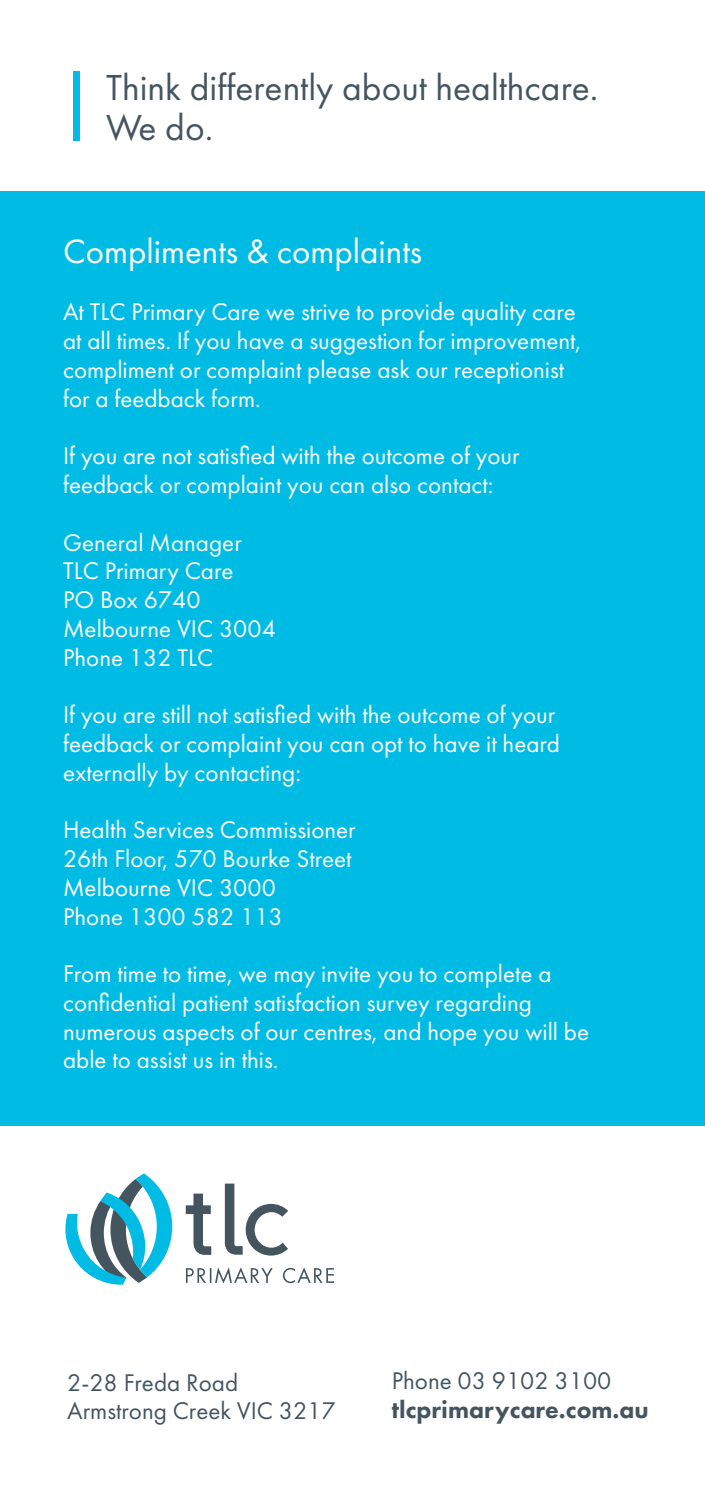
<style>
.page{position:relative;width:705px;height:1489px;background:#fff}
.page>*{position:absolute;margin:0;border:0;box-sizing:border-box;transform-origin:0 0}
.t1{font:37.5px/40px "Futura PT";color:#455560}
.t2{font:35px "Futura PT";color:#fff}
.t3{font:25px/28.8px "Futura PT";color:#fff}
.t4{font:25px/28.8px "Futura PT";color:#455560}
.t5{font:800 25px "Futura PT";color:#455560}
</style>
<div class="page">
<div style="left:0;top:191px;width:704px;height:934px;background:#00bce4"></div>
<div style="left:74px;top:71px;width:6px;height:69px;background:#00bce4"></div>
<svg style="left:186px;top:1193px;width:25px;height:61px"></svg>
<svg style="left:225px;top:1183px;width:63px;height:72px"></svg>
<svg style="left:65px;top:1173px;width:107px;height:112px"></svg>
<svg style="left:186px;top:1267px;width:148px;height:16px"></svg>
<h1 class="t1" style="left:106px;top:68px;width:493px">Think differently about healthcare.<br>We do.</h1>
<h2 class="t2" style="left:63px;top:230px;width:360px">Compliments &amp; complaints</h2>
<p class="t3" style="left:63px;top:297px;width:519px">At TLC Primary Care we strive to provide quality care at all times. If you have a suggestion for improvement, compliment or complaint please ask our receptionist for a feedback form.</p>
<p class="t3" style="left:63px;top:441px;width:458px">If you are not satisfied with the outcome of your feedback or complaint you can also contact:</p>
<p class="t3" style="left:63px;top:527px;width:214px">General Manager<br>TLC Primary Care<br>PO Box 6740<br>Melbourne VIC 3004<br>Phone 132 TLC</p>
<p class="t3" style="left:63px;top:700px;width:498px">If you are still not satisfied with the outcome of your feedback or complaint you can opt to have it heard externally by contacting:</p>
<p class="t3" style="left:63px;top:815px;width:294px">Health Services Commissioner<br>26th Floor, 570 Bourke Street<br>Melbourne VIC 3000<br>Phone 1300 582 113</p>
<p class="t3" style="left:63px;top:959px;width:527px">From time to time, we may invite you to complete a confidential patient satisfaction survey regarding numerous aspects of our centres, and hope you will be able to assist us in this.</p>
<p class="t4" style="left:67px;top:1367px;width:270px">2-28 Freda Road<br>Armstrong Creek VIC 3217</p>
<p class="t4" style="left:391px;top:1366px;width:221px">Phone 03 9102 3100</p>
<p class="t5" style="left:391px;top:1393px;width:258px">tlcprimarycare.com.au</p>
</div>
